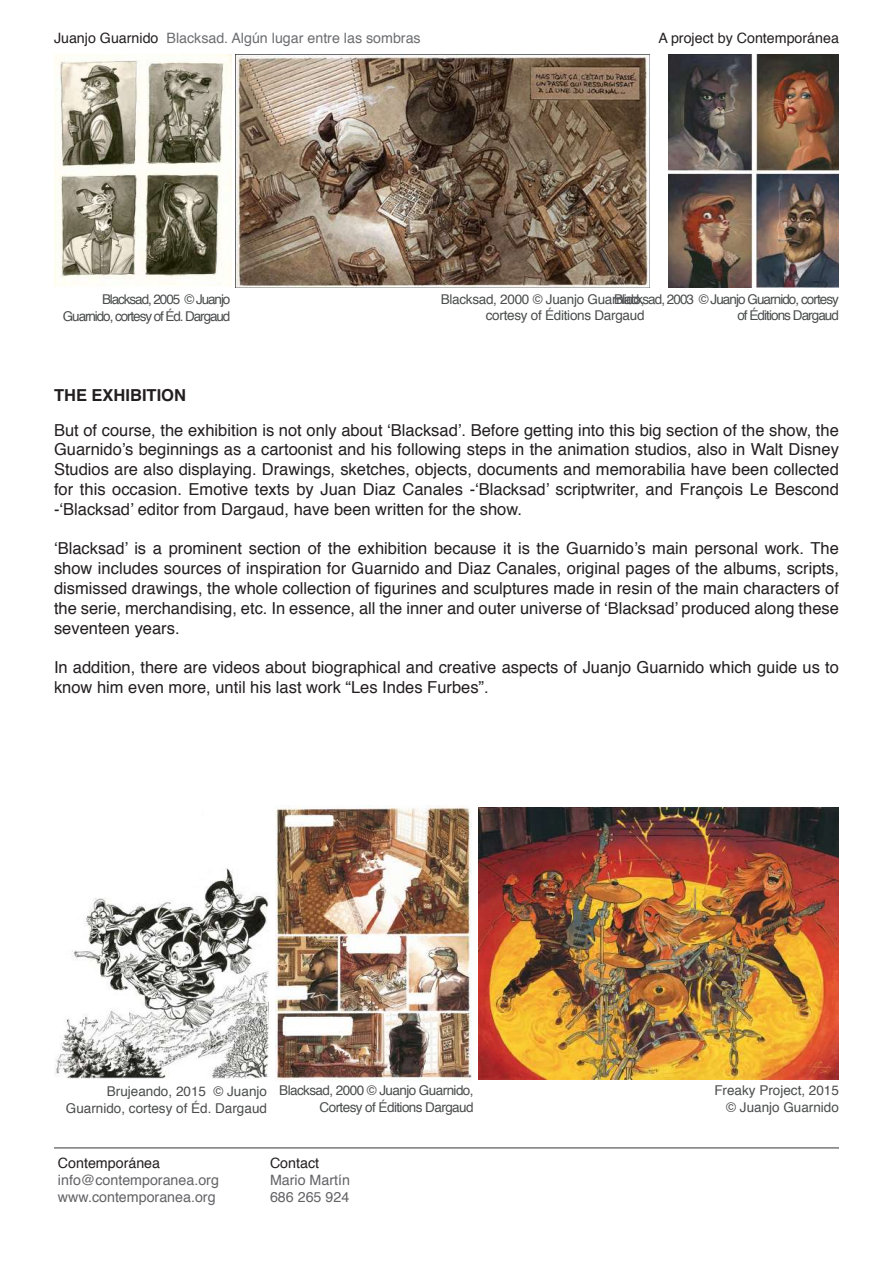
<style>
.page{position:relative;width:893px;height:1263px;background:#fff}
.page>*{position:absolute;margin:0;border:0;box-sizing:border-box;transform-origin:0 0}
.t1{font:16.5px/19.8px "Helvetica";color:#231f20;text-align:justify}
.t2{font:700 16.5px "Helvetica";color:#231f20}
.t3{font:14.25px "Helvetica";color:#636366}
.t4{font:14.25px "Helvetica";color:#6c6d70}
.t5{font:14.25px "Helvetica";color:#231f20}
.t6{font:13.5px/16.2px "Helvetica";color:#4b4c4d;text-align:right}
.t7{font:13.5px/16.5px "Helvetica";letter-spacing:-.07em;color:#4b4c4d;text-align:right}
.t8{font:13.5px/16.5px "Helvetica";letter-spacing:-.02em;color:#4b4c4d;text-align:right}
.t9{font:13.5px/16.5px "Helvetica";letter-spacing:-.04em;color:#4b4c4d;text-align:right}
.t10{font:13.5px/16.5px "Helvetica";letter-spacing:-.08em;color:#4b4c4d;text-align:right}
.s1{color:#231f20}
</style>
<div class="page">
<hr style="left:54px;top:1147px;width:785px;height:1px;background:#4b4c4d">
<img style="left:54px;top:868px;width:214px;height:211px">
<img style="left:54px;top:54px;width:177px;height:233px">
<img style="left:669px;top:54px;width:170px;height:233px">
<img style="left:235px;top:54px;width:415px;height:233px">
<img style="left:479px;top:807px;width:360px;height:272px">
<img style="left:276px;top:806px;width:196px;height:275px">
<p class="t4" style="left:54px;top:27px;width:368px"><span class="s1">Juanjo Guarnido</span> Blacksad. Algún lugar entre las sombras</p>
<p class="t5" style="left:658px;top:27px;width:182px">A project by Contemporánea</p>
<p class="t10" style="left:63px;top:292px;width:169px">Blacksad, 2005 © Juanjo<br>Guarnido, cortesy of Éd. Dargaud</p>
<p class="t8" style="left:441px;top:291px;width:205px">Blacksad, 2000 © Juanjo Guarnido, cortesy of Éditions Dargaud</p>
<p class="t7" style="left:614px;top:291px;width:226px">Blacksad, 2003 © Juanjo Guarnido, cortesy of Éditions Dargaud</p>
<p class="t2" style="left:54px;top:382px;width:134px">THE EXHIBITION</p>
<p class="t1" style="left:54px;top:420px;width:786px">But of course, the exhibition is not only about ‘Blacksad’. Before getting into this big section of the show, the Guarnido’s beginnings as a cartoonist and his following steps in the animation studios, also in Walt Disney Studios are also displaying. Drawings, sketches, objects, documents and memorabilia have been collected for this occasion. Emotive texts by Juan Diaz Canales -‘Blacksad’ scriptwriter, and François Le Bescond -‘Blacksad’ editor from Dargaud, have been written for the show.</p>
<p class="t1" style="left:54px;top:539px;width:786px">‘Blacksad’ is a prominent section of the exhibition because it is the Guarnido’s main personal work. The show includes sources of inspiration for Guarnido and Diaz Canales, original pages of the albums, scripts, dismissed drawings, the whole collection of figurines and sculptures made in resin of the main characters of the serie, merchandising, etc. In essence, all the inner and outer universe of ‘Blacksad’ produced along these seventeen years.</p>
<p class="t1" style="left:54px;top:658px;width:786px">In addition, there are videos about biographical and creative aspects of Juanjo Guarnido which guide us to know him even more, until his last work “Les Indes Furbes”.</p>
<p class="t6" style="left:66px;top:1084px;width:203px">Brujeando, 2015 © Juanjo<br>Guarnido, cortesy of Éd. Dargaud</p>
<p class="t9" style="left:279px;top:1083px;width:196px">Blacksad, 2000 © Juanjo Guarnido,<br>Cortesy of Éditions Dargaud</p>
<p class="t5" style="left:58px;top:1152px;width:104px">Contemporánea</p>
<p class="t5" style="left:270px;top:1152px;width:51px">Contact</p>
<p class="t3" style="left:58px;top:1169px;width:162px">info@contemporanea.org</p>
<p class="t3" style="left:270px;top:1169px;width:81px">Mario Martín</p>
<p class="t3" style="left:58px;top:1186px;width:159px">www.contemporanea.org</p>
<p class="t3" style="left:270px;top:1186px;width:81px">686 265 924</p>
<p class="t6" style="left:714px;top:1083px;width:126px">Freaky Project, 2015 © Juanjo Guarnido</p>
</div>
